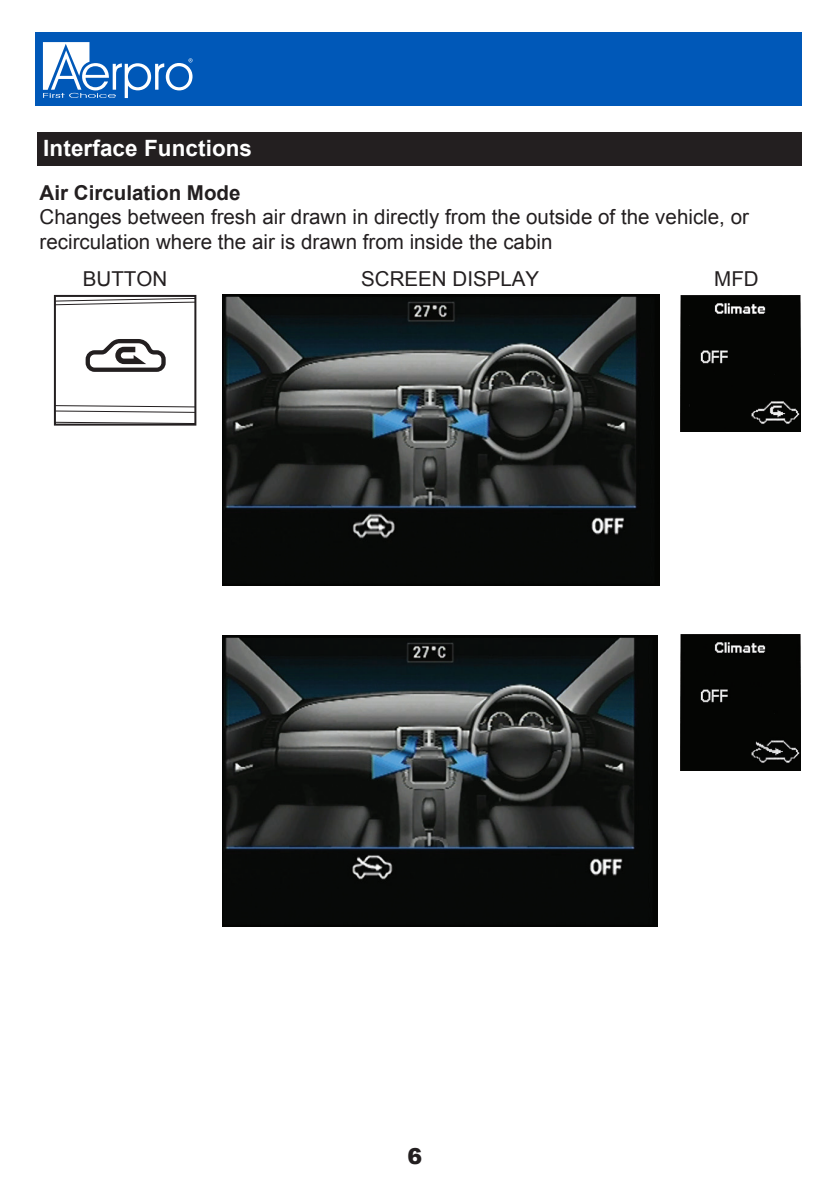
<style>
.page{position:relative;width:840px;height:1191px;background:#fff}
.page>*{position:absolute;margin:0;border:0;box-sizing:border-box;transform-origin:0 0}
.t1{font:700 22.4px "Arial";letter-spacing:.005em;color:#fff}
.t2{font:900 22px "Arial";color:#231f20}
.t3{font:20.6px/24.6px "Arial";color:#231f20}
.t4{font:700 20.6px "Arial";color:#231f20}
</style>
<div class="page">
<div style="left:37px;top:132px;width:764px;height:33px;background:#231f20"></div>
<svg style="left:57px;top:298px;width:136px;height:124px"></svg>
<div style="left:54px;top:295px;width:142px;height:130px;border:2px solid #231f20"></div>
<img style="left:222px;top:294px;width:437px;height:291px">
<img style="left:680px;top:295px;width:120px;height:137px">
<img style="left:680px;top:634px;width:120px;height:137px">
<img style="left:222px;top:636px;width:435px;height:290px">
<div style="left:35px;top:33px;width:766px;height:73px;background:#0058b8"></div>
<svg style="left:43px;top:42px;width:149px;height:56px"></svg>
<p class="t1" style="left:43px;top:133px;width:210px">Interface Functions</p>
<p class="t4" style="left:40px;top:179px;width:202px">Air Circulation Mode</p>
<p class="t3" style="left:40px;top:205px;width:710px">Changes between fresh air drawn in directly from the outside of the vehicle, or recirculation where the air is drawn from inside the cabin</p>
<p class="t3" style="left:83px;top:267px;width:86px">BUTTON</p>
<p class="t3" style="left:361px;top:267px;width:179px">SCREEN DISPLAY</p>
<p class="t3" style="left:713px;top:267px;width:46px">MFD</p>
<p class="t2" style="left:407px;top:1140px;width:16px">6</p>
</div>
